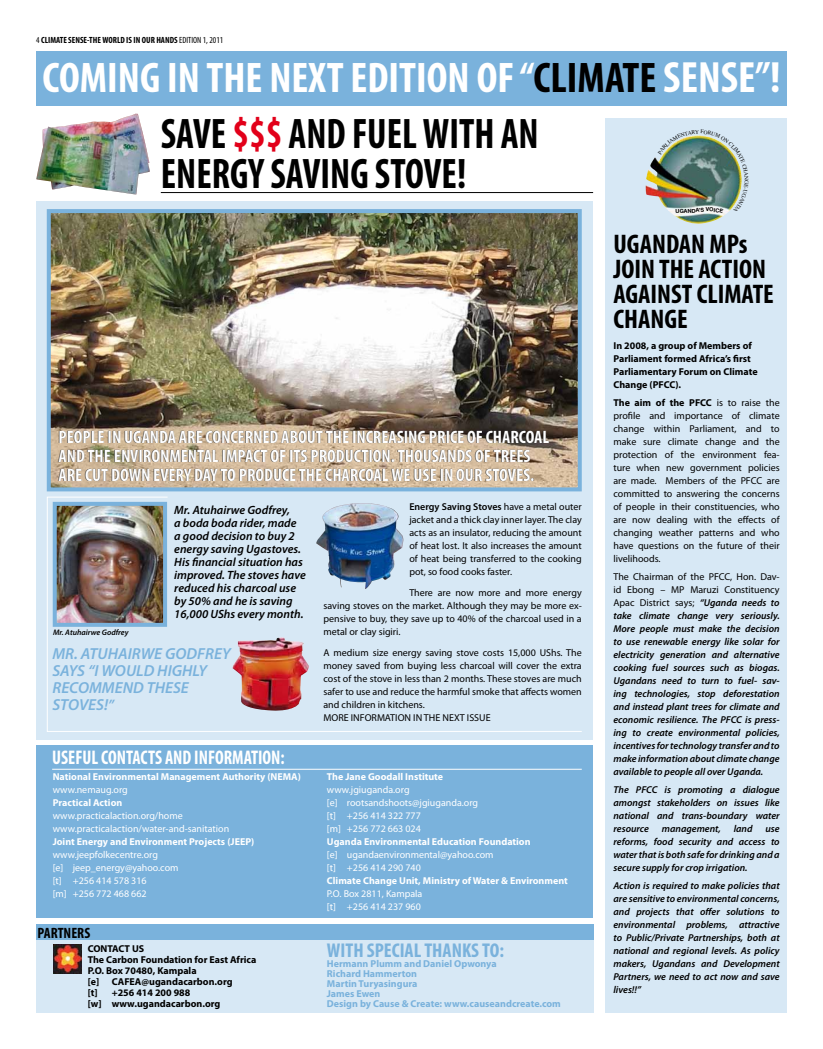
<style>
.page{position:relative;width:823px;height:1049px;background:#fff}
.page>*{position:absolute;margin:0;border:0;box-sizing:border-box;transform-origin:0 0}
.t1{font:700 condensed 43px "Myriad Pro";color:#fff}
.t2{font:700 condensed 42.9px/40px "Myriad Pro";color:#000;scale:.91 1}
.t3{font:700 condensed 27px/25px "Myriad Pro";color:#000}
.t4{font:700 condensed 20px "Myriad Pro";color:#7ab2dc}
.t5{font:700 condensed 19.8px "Myriad Pro";color:#fff;scale:.91 1}
.t6{font:700 condensed 18px/19px "Myriad Pro";color:#fff}
.t7{font:italic 600 16px/17px "Myriad Pro";color:#7ab2dc}
.t8{font:700 condensed 15px "Myriad Pro";color:#000}
.t9{font:italic 600 12px/13px "Myriad Pro";color:#000}
.t10{font:italic 600 10px/13px "Myriad Pro";color:#000;text-align:justify}
.t11{font:10px/13px "Myriad Pro";color:#000;text-align:justify}
.t12{font:10px/13px "Myriad Pro";color:#fff}
.t13{font:700 10px/11px "Myriad Pro";color:#000}
.t14{font:700 10px "Myriad Pro";color:#fff}
.t15{font:700 10px/10px "Myriad Pro";color:#7ab2dc}
.t16{font:700 condensed 9px "Myriad Pro";color:#000}
.t17{font:italic 600 8px "Myriad Pro";color:#000}
.t18{font:700 5.5px "Helvetica Neue";color:#000}
.s1{font-weight:400}
.s2{color:#000}
.s3{font-size:44px}
.s4{color:#e2001a}
.s5{font-weight:600}
.s6{font-size:15px}
.s7{font-weight:700}
.s8{font-weight:400;font-style:normal}
</style>
<div class="page">
<div style="left:36px;top:202px;width:556px;height:538px;background:#d7e8f5"></div>
<div style="left:36px;top:940px;width:556px;height:73px;background:#d7e8f5"></div>
<div style="left:605px;top:118px;width:181px;height:895px;background:#d7e8f5"></div>
<img style="left:52px;top:214px;width:524px;height:272px">
<div style="left:47px;top:209px;width:534px;height:282px;border:4px solid #7ab2dc"></div>
<div style="left:36px;top:51px;width:750px;height:54px;background:#7ab2dc"></div>
<svg style="left:47px;top:496px;width:535px;height:236px"></svg>
<img style="left:36px;top:114px;width:114px;height:80px">
<hr style="left:161px;top:192px;width:431px;height:1px;background:#000">
<img style="left:54px;top:945px;width:28px;height:28px">
<img style="left:316px;top:503px;width:87px;height:86px">
<div style="left:36px;top:746px;width:556px;height:172px;background:#7ab2dc"></div>
<hr style="left:52px;top:769px;width:529px;height:1px;background:#fff">
<img style="left:645px;top:157px;width:81px;height:67px">
<div style="left:36px;top:924px;width:556px;height:16px;background:#7ab2dc"></div>
<img style="left:657px;top:135px;width:85px;height:79px">
<p class="t16" style="left:36px;top:34px;width:188px"><span class="s1">4</span> CLIMATE SENSE-THE WORLD IS IN OUR HANDS <span class="s1">EDITION 1, 2011</span></p>
<h1 class="t1" style="left:42px;top:51px;width:739px">COMING IN THE NEXT EDITION OF “<span class="s2">CLIMATE</span> <span class="s3">SENSE”!</span></h1>
<h2 class="t2" style="left:161px;top:112px;width:416px">SAVE <span class="s4">$$$</span> AND FUEL WITH AN<br>ENERGY SAVING STOVE!</h2>
<h3 class="t6" style="left:58px;top:427px;width:492px">PEOPLE IN UGANDA ARE CONCERNED ABOUT THE INCREASING PRICE OF CHARCOAL<br>AND THE ENVIRONMENTAL IMPACT OF ITS PRODUCTION. THOUSANDS OF TREES<br>ARE CUT DOWN EVERY DAY TO PRODUCE THE CHARCOAL WE USE IN OUR STOVES.</h3>
<p class="t9" style="left:174px;top:503px;width:133px">Mr. Atuhairwe Godfrey,<br>a boda boda rider, made a good decision to buy 2 energy saving Ugastoves.<br>His financial situation has improved. The stoves have reduced his charcoal use by 50% and he is saving<br>16,000 UShs every month.</p>
<p class="t11" style="left:409px;top:500px;width:174px"><span class="s5">Energy Saving Stoves</span> have a metal outer jacket and a thick clay inner layer. The clay acts as an insulator, reducing the amount of heat lost. It also increases the amount of heat being transferred to the cooking pot, so food cooks faster.</p>
<p class="t11" style="left:323px;top:586px;width:260px;text-indent:86px">There are now more and more energy saving stoves on the market. Although they may be more ex&shy;pensive to buy, they save up to 40% of the charcoal used in a metal or clay sigiri.</p>
<p class="t11" style="left:323px;top:646px;width:260px;text-align:left">A medium size energy saving stove costs 15,000 UShs. The money saved from buying less charcoal will cover the extra cost of the stove in less than 2 months. These stoves are much safer to use and reduce the harmful smoke that affects women and children in kitchens.<br>MORE INFORMATION IN THE NEXT ISSUE</p>
<p class="t17" style="left:53px;top:628px;width:77px">Mr. Atuhairwe Godfrey</p>
<h3 class="t7" style="left:52px;top:645px;width:180px">MR. ATUHAIRWE GODFREY<br>SAYS “I WOULD HIGHLY<br>RECOMMEND THESE<br>STOVES!<span class="s6">”</span></h3>
<h3 class="t5" style="left:52px;top:745px;width:257px">USEFUL CONTACTS AND INFORMATION:</h3>
<p class="t14" style="left:53px;top:770px;width:249px">National Environmental Management Authority (NEMA)</p>
<p class="t12" style="left:53px;top:783px;width:77px">www.nemaug.org</p>
<p class="t14" style="left:53px;top:796px;width:71px">Practical Action</p>
<p class="t12" style="left:53px;top:809px;width:178px">www.practicalaction.org/home www.practicalaction/water-and-sanitation</p>
<p class="t14" style="left:53px;top:835px;width:203px">Joint Energy and Environment Projects (JEEP)</p>
<p class="t12" style="left:53px;top:848px;width:127px">www.jeepfolkecentre.org<br>[e] jeep_energy@yahoo.com [t] +256 414 578 316<br>[m] +256 772 468 662</p>
<h3 class="t8" style="left:38px;top:923px;width:54px">PARTNERS</h3>
<p class="t13" style="left:88px;top:943px;width:170px">CONTACT US<br>The Carbon Foundation for East Africa<br>P.O. Box 70480, Kampala<br>[e] CAFEA@ugandacarbon.org<br>[t]</p>
<p class="t13" style="left:88px;top:987px;width:134px;text-align:center">+256 414 200 988<br>[w] www.ugandacarbon.org</p>
<p class="t14" style="left:327px;top:770px;width:118px">The Jane Goodall Institute</p>
<p class="t12" style="left:327px;top:783px;width:153px">www.jgiuganda.org<br>[e] rootsandshoots@jgiuganda.org [t] +256 414 322 777<br>[m] +256 772 663 024</p>
<p class="t14" style="left:327px;top:835px;width:205px">Uganda Environmental Education Foundation</p>
<p class="t12" style="left:327px;top:848px;width:168px">[e] ugandaenvironmental@yahoo.com [t] +256 414 290 740</p>
<p class="t14" style="left:327px;top:874px;width:242px">Climate Change Unit, Ministry of Water &amp; Environment</p>
<p class="t12" style="left:327px;top:887px;width:97px">P.O. Box 2811, Kampala [t] +256 414 237 960</p>
<h3 class="t4" style="left:327px;top:938px;width:178px">WITH SPECIAL THANKS TO:</h3>
<p class="t15" style="left:327px;top:958px;width:235px">Hermann Plumm and Daniel Opwonya<br>Richard Hammerton<br>Martin Turyasingura<br>James Ewen<br>Design by Cause &amp; Create: www.causeandcreate.com</p>
<p class="t18" style="left:705px;top:206px;width:5px">V</p>
<h3 class="t3" style="left:613px;top:231px;width:162px">UGANDAN MPs<br>JOIN THE ACTION<br>AGAINST CLIMATE<br>CHANGE</h3>
<p class="t13" style="left:613px;top:339px;width:146px;line-height:13px">In 2008, a group of Members of<br>Parliament formed Africa’s first<br>Parliamentary Forum on Climate<br>Change (PFCC).</p>
<p class="t11" style="left:613px;top:396px;width:168px"><span class="s7">The aim of the PFCC</span> is to raise the profile and importance of climate change within Parliament, and to make sure climate change and the protection of the environment fea&shy;ture when new government policies are made. Members of the PFCC are committed to answering the concerns of people in their constituencies, who are now dealing with the effects of changing weather patterns and who have questions on the future of their livelihoods.</p>
<p class="t10" style="left:613px;top:570px;width:168px"><span class="s8">The Chairman of the PFCC, Hon. Dav&shy;id Ebong – MP Maruzi Constituency Apac District says;</span> “Uganda needs to take climate change very seriously.<br>More people must make the decision to use renewable energy like solar for electricity generation and alternative cooking fuel sources such as biogas.<br>Ugandans need to turn to fuel- sav&shy;ing technologies, stop deforestation and instead plant trees for climate and economic resilience. The PFCC is press&shy;ing to create environmental policies, incentives for technology transfer and to make information about climate change available to people all over Uganda.</p>
<p class="t10" style="left:613px;top:783px;width:168px">The PFCC is promoting a dialogue amongst stakeholders on issues like national and trans-boundary water resource</p>
<p class="t10" style="left:661px;top:822px;width:60px">management,</p>
<p class="t10" style="left:733px;top:822px;width:20px">land</p>
<p class="t10" style="left:613px;top:822px;width:168px;text-indent:152px">use reforms, food security and access to water that is both safe for drinking and a secure supply for crop irrigation.</p>
<p class="t10" style="left:613px;top:879px;width:168px">Action is required to make policies that are sensitive to environmental concerns, and projects that offer solutions to environmental problems, attractive to Public/Private Partnerships, both at national and regional levels. As policy makers, Ugandans and Development Partners, we need to act now and save lives!!”</p>
</div>
